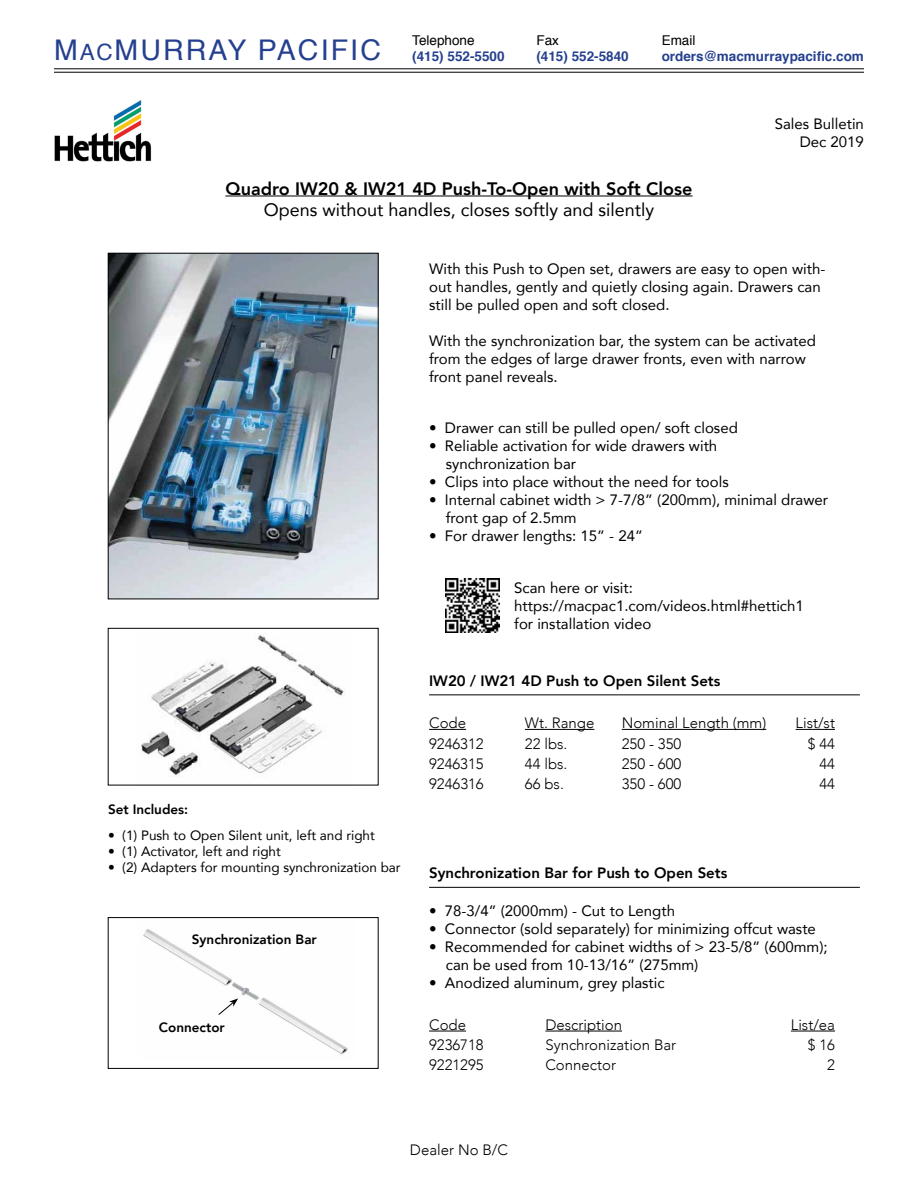
<style>
.page{position:relative;width:918px;height:1188px;background:#fff}
.page>*{position:absolute;margin:0;border:0;box-sizing:border-box;transform-origin:0 0}
.t1{font:28.5px "Helvetica";letter-spacing:.075em;color:#25408f}
.t2{font:18px "Avenir";color:#000}
.t3{font:800 18px "Avenir";color:#000}
.t4{font:15px/18px "Avenir";color:#000}
.t5{font:300 15px "Avenir";color:#000}
.t6{font:800 15px "Avenir";color:#000}
.t7{font:13.5px "Avenir";color:#000}
.t8{font:700 13.5px "Helvetica";color:#25408f}
.t9{font:800 13.5px "Avenir";color:#000}
.t10{font:13.5px "Helvetica";color:#000}
.s1{font-size:22.5px}
.s2{font-weight:700;font-size:13.5px}
</style>
<div class="page">
<hr style="left:54px;top:72px;width:810px;height:1px;background:#000">
<hr style="left:54px;top:68px;width:810px;height:1px;background:#000">
<img style="left:54px;top:100px;width:98px;height:61px">
<hr style="left:225px;top:196px;width:468px;height:1px;background:#000">
<img style="left:110px;top:255px;width:266px;height:342px">
<div style="left:108px;top:253px;width:270px;height:346px;border:1px solid #000"></div>
<img style="left:141px;top:634px;width:204px;height:143px">
<div style="left:108px;top:628px;width:270px;height:157px;border:1px solid #000"></div>
<hr style="left:429px;top:729px;width:37px;height:1px;background:#000">
<hr style="left:525px;top:729px;width:69px;height:1px;background:#000">
<hr style="left:622px;top:729px;width:144px;height:1px;background:#000">
<hr style="left:796px;top:729px;width:39px;height:1px;background:#000">
<hr style="left:429px;top:695px;width:431px;height:1px;background:#000">
<img style="left:143px;top:929px;width:205px;height:126px">
<div style="left:108px;top:917px;width:270px;height:152px;border:1px solid #000"></div>
<svg style="left:218px;top:998px;width:20px;height:17px"></svg>
<hr style="left:429px;top:1031px;width:37px;height:1px;background:#000">
<hr style="left:545px;top:1031px;width:77px;height:1px;background:#000">
<hr style="left:791px;top:1031px;width:44px;height:1px;background:#000">
<hr style="left:429px;top:887px;width:431px;height:1px;background:#000">
<img style="left:446px;top:578px;width:54px;height:54px">
<p class="t10" style="left:412px;top:29px;width:64px">Telephone</p>
<h1 class="t1" style="left:54px;top:28px;width:452px">M<span class="s1">AC</span>MURRAY PACIFIC <span class="s2">(415) 552-5500</span></h1>
<p class="t10" style="left:536px;top:29px;width:24px">Fax</p>
<p class="t8" style="left:536px;top:45px;width:94px">(415) 552-5840</p>
<p class="t10" style="left:662px;top:29px;width:35px">Email</p>
<p class="t8" style="left:662px;top:45px;width:204px">orders@macmurraypacific.com</p>
<p class="t4" style="left:775px;top:114px;width:91px;text-align:right">Sales Bulletin<br>Dec 2019</p>
<p class="t3" style="left:225px;top:174px;width:469px">Quadro IW20 &amp; IW21 4D Push-To-Open with Soft Close</p>
<p class="t2" style="left:264px;top:196px;width:392px">Opens without handles, closes softly and silently</p>
<p class="t4" style="left:429px;top:259px;width:398px">With this Push to Open set, drawers are easy to open with&shy;out handles, gently and quietly closing again. Drawers can still be pulled open and soft closed.</p>
<p class="t4" style="left:429px;top:331px;width:388px">With the synchronization bar, the system can be activated from the edges of large drawer fronts, even with narrow front panel reveals.</p>
<p class="t4" style="left:429px;top:418px;width:310px">• Drawer can still be pulled open/ soft closed</p>
<p class="t4" style="left:446px;top:436px;width:273px;text-indent:-17px">• Reliable activation for wide drawers with synchronization bar</p>
<p class="t4" style="left:429px;top:472px;width:301px">• Clips into place without the need for tools</p>
<p class="t4" style="left:446px;top:490px;width:384px;text-indent:-17px">• Internal cabinet width &gt; 7-7/8” (200mm), minimal drawer front gap of 2.5mm</p>
<p class="t4" style="left:429px;top:526px;width:215px">• For drawer lengths: 15” - 24”</p>
<p class="t4" style="left:514px;top:579px;width:291px">Scan here or visit: https://macpac1.com/videos.html#hettich1 for installation video</p>
<p class="t6" style="left:429px;top:669px;width:293px">IW20 / IW21 4D Push to Open Silent Sets</p>
<p class="t9" style="left:108px;top:799px;width:82px">Set Includes:</p>
<p class="t7" style="left:108px;top:824px;width:268px">• (1) Push to Open Silent unit, left and right</p>
<p class="t7" style="left:108px;top:841px;width:174px">• (1) Activator, left and right</p>
<p class="t7" style="left:108px;top:857px;width:294px">• (2) Adapters for mounting synchronization bar</p>
<p class="t9" style="left:192px;top:929px;width:127px">Synchronization Bar</p>
<p class="t5" style="left:429px;top:714px;width:38px">Code</p>
<p class="t5" style="left:525px;top:714px;width:71px">Wt. Range</p>
<p class="t5" style="left:622px;top:714px;width:146px">Nominal Length (mm)</p>
<p class="t5" style="left:796px;top:714px;width:41px">List/st</p>
<p class="t5" style="left:429px;top:734px;width:56px">9246312</p>
<p class="t5" style="left:525px;top:734px;width:44px">22 lbs.</p>
<p class="t5" style="left:622px;top:734px;width:61px">250 - 350</p>
<p class="t5" style="left:808px;top:734px;width:29px">$ 44</p>
<p class="t5" style="left:429px;top:755px;width:56px">9246315</p>
<p class="t5" style="left:525px;top:755px;width:44px">44 lbs.</p>
<p class="t5" style="left:622px;top:755px;width:61px">250 - 600</p>
<p class="t5" style="left:819px;top:755px;width:17px">44</p>
<p class="t5" style="left:429px;top:775px;width:56px">9246316</p>
<p class="t5" style="left:525px;top:775px;width:40px">66 bs.</p>
<p class="t5" style="left:622px;top:775px;width:61px">350 - 600</p>
<p class="t5" style="left:819px;top:775px;width:17px">44</p>
<p class="t6" style="left:429px;top:862px;width:300px">Synchronization Bar for Push to Open Sets</p>
<p class="t4" style="left:429px;top:901px;width:247px">• 78-3/4” (2000mm) - Cut to Length</p>
<p class="t4" style="left:429px;top:919px;width:388px">• Connector (sold separately) for minimizing offcut waste</p>
<p class="t4" style="left:446px;top:937px;width:383px;text-indent:-17px">• Recommended for cabinet widths of &gt; 23-5/8” (600mm); can be used from 10-13/16” (275mm)</p>
<p class="t4" style="left:429px;top:973px;width:237px">• Anodized aluminum, grey plastic</p>
<p class="t9" style="left:159px;top:1017px;width:67px">Connector</p>
<p class="t5" style="left:429px;top:1016px;width:38px">Code</p>
<p class="t5" style="left:545px;top:1016px;width:78px">Description</p>
<p class="t5" style="left:791px;top:1016px;width:46px">List/ea</p>
<p class="t5" style="left:429px;top:1036px;width:56px">9236718</p>
<p class="t5" style="left:545px;top:1036px;width:132px">Synchronization Bar</p>
<p class="t5" style="left:808px;top:1036px;width:29px">$ 16</p>
<p class="t5" style="left:429px;top:1056px;width:56px">9221295</p>
<p class="t5" style="left:545px;top:1056px;width:72px">Connector</p>
<p class="t5" style="left:827px;top:1056px;width:9px">2</p>
<p class="t5" style="left:410px;top:1141px;width:100px">Dealer No B/C</p>
</div>
